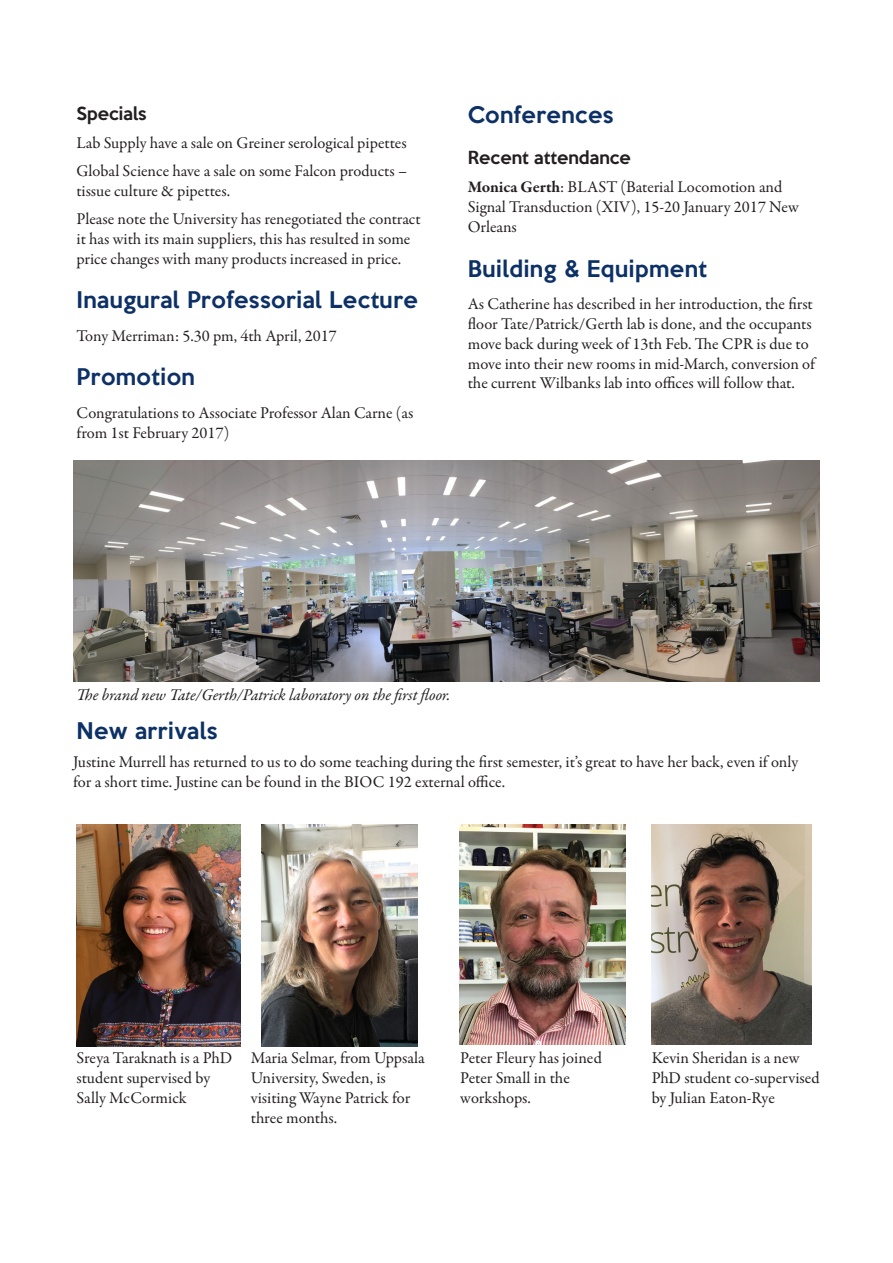
<style>
.page{position:relative;width:893px;height:1263px;background:#fff}
.page>*{position:absolute;margin:0;border:0;box-sizing:border-box;transform-origin:0 0}
.Header1{font:500 21px "Keep Calm";letter-spacing:.02em;color:#0d3166}
.t1{font:16.5px/19.8px "Garamond Premr Pro";letter-spacing:-.005em;color:#231f20}
.t2{font:italic 16.5px "Garamond Premr Pro";letter-spacing:-.005em;color:#231f20}
.Subhead{font:500 16.5px "Keep Calm";color:#231f20}
.s1{font-weight:700}
</style>
<div class="page">
<img style="left:77px;top:825px;width:164px;height:221px">
<img style="left:261px;top:825px;width:157px;height:221px">
<img style="left:459px;top:825px;width:166px;height:220px">
<img style="left:652px;top:825px;width:159px;height:220px">
<img style="left:73px;top:460px;width:747px;height:222px">
<p class="Subhead" style="left:77px;top:99px;width:72px">Specials</p>
<p class="t1" style="left:77px;top:133px;width:332px">Lab Supply have a sale on Greiner serological pipettes</p>
<p class="t1" style="left:77px;top:161px;width:332px">Global Science have a sale on some Falcon products – tissue culture &amp; pipettes.</p>
<p class="t1" style="left:77px;top:210px;width:346px">Please note the University has renegotiated the contract it has with its main suppliers, this has resulted in some price changes with many products increased in price.</p>
<p class="Header1" style="left:77px;top:282px;width:343px">Inaugural Professorial Lecture</p>
<p class="t1" style="left:77px;top:326px;width:262px">Tony Merriman: 5.30 pm, 4th April, 2017</p>
<p class="Header1" style="left:77px;top:359px;width:120px">Promotion</p>
<p class="t1" style="left:77px;top:403px;width:338px">Congratulations to Associate Professor Alan Carne (as from 1st February 2017)</p>
<p class="Header1" style="left:468px;top:97px;width:147px">Conferences</p>
<p class="Subhead" style="left:468px;top:143px;width:165px">Recent attendance</p>
<p class="t1" style="left:468px;top:178px;width:333px"><span class="s1">Monica Gerth</span>: BLAST (Baterial Locomotion and<br>Signal Transduction (XIV), 15-20 January 2017 New<br>Orleans</p>
<p class="Header1" style="left:468px;top:250px;width:241px">Building &amp; Equipment</p>
<p class="t1" style="left:468px;top:294px;width:349px">As Catherine has described in her introduction, the first floor Tate/Patrick/Gerth lab is done, and the occupants move back during week of 13th Feb. The CPR is due to move into their new rooms in mid-March, conversion of the current Wilbanks lab into offices will follow that.</p>
<p class="t2" style="left:77px;top:684px;width:375px">The brand new Tate/Gerth/Patrick laboratory on the first floor.</p>
<p class="Header1" style="left:77px;top:712px;width:143px">New arrivals</p>
<p class="t1" style="left:73px;top:752px;width:727px">Justine Murrell has returned to us to do some teaching during the first semester, it’s great to have her back, even if only for a short time. Justine can be found in the BIOC 192 external office.</p>
<p class="t1" style="left:77px;top:1049px;width:157px">Sreya Taraknath is a PhD student supervised by<br>Sally McCormick</p>
<p class="t1" style="left:251px;top:1049px;width:175px">Maria Selmar, from Uppsala<br>University, Sweden, is visiting Wayne Patrick for three months.</p>
<p class="t1" style="left:460px;top:1049px;width:143px">Peter Fleury has joined<br>Peter Small in the workshops.</p>
<p class="t1" style="left:652px;top:1049px;width:170px">Kevin Sheridan is a new<br>PhD student co-supervised by Julian Eaton-Rye</p>
</div>
